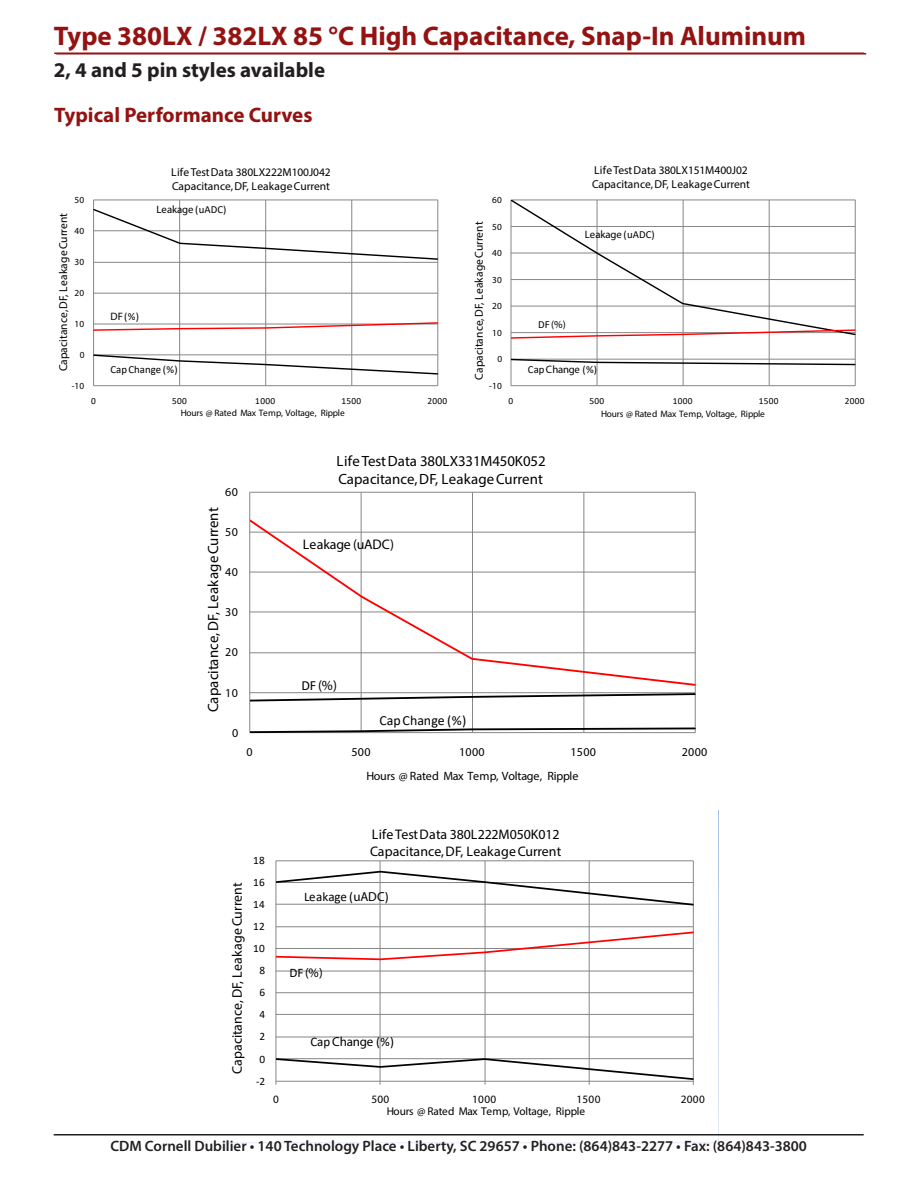
<style>
.page{position:relative;width:918px;height:1188px;background:#fff}
.page>*{position:absolute;margin:0;border:0;box-sizing:border-box;transform-origin:0 0}
.t1{font:700 27px "Myriad Pro";color:#931312}
.t2{font:700 21px "Myriad Pro";color:#231f20}
.t3{font:700 21px "Myriad Pro";color:#931312}
.t4{font:600 15px "Myriad Pro";color:#231f20}
.t5{font:14.85px/17.7px "Myriad Pro";color:#000}
.t6{font:13.95px/16.5px "Myriad Pro";color:#000}
.t7{font:13.95px "Calibri";color:#000}
.t8{font:13.05px "Calibri";letter-spacing:-.01em;color:#000}
.t9{font:13.05px "Myriad Pro";color:#000}
.t10{font:12px "Myriad Pro";letter-spacing:-.02em;color:#000}
.t11{font:12px "Myriad Pro";color:#000}
.t12{font:11.55px/13.6px "Myriad Pro";color:#000}
.t13{font:11.25px "Myriad Pro";letter-spacing:-.005em;color:#000}
.t14{font:11.25px "Calibri";letter-spacing:.03em;color:#000}
.t15{font:10.8px "Myriad Pro";letter-spacing:-.01em;color:#000}
.t16{font:10.8px "Calibri";color:#000}
.t17{font:9.3px "Myriad Pro";letter-spacing:-.01em;color:#000}
.t18{font:9.3px "Calibri";letter-spacing:.03em;color:#000}
.s1{font-family:"Calibri"}
.s2{font-family:"Myriad Pro"}
</style>
<div class="page">
<svg style="left:221px;top:810px;width:498px;height:333px"></svg>
<hr style="left:54px;top:52px;width:810px;height:2px;background:#931312">
<hr style="left:56px;top:53px;width:810px;height:2px;background:#931312">
<hr style="left:54px;top:1134px;width:810px;height:2px;background:#231f20">
<hr style="left:94px;top:385px;width:344px;height:1px;background:#868686">
<hr style="left:94px;top:293px;width:344px;height:1px;background:#868686">
<hr style="left:94px;top:262px;width:344px;height:1px;background:#868686">
<hr style="left:94px;top:200px;width:344px;height:1px;background:#868686">
<hr style="left:179px;top:200px;width:1px;height:186px;background:#868686">
<hr style="left:265px;top:200px;width:1px;height:186px;background:#868686">
<hr style="left:351px;top:200px;width:1px;height:186px;background:#868686">
<hr style="left:437px;top:200px;width:1px;height:186px;background:#868686">
<hr style="left:93px;top:200px;width:1px;height:186px;background:#868686">
<svg style="left:94px;top:208px;width:345px;height:53px"></svg>
<svg style="left:94px;top:321px;width:345px;height:11px"></svg>
<svg style="left:94px;top:354px;width:345px;height:21px"></svg>
<hr style="left:511px;top:385px;width:344px;height:1px;background:#868686">
<hr style="left:597px;top:200px;width:1px;height:186px;background:#868686">
<hr style="left:683px;top:200px;width:1px;height:186px;background:#868686">
<hr style="left:769px;top:200px;width:1px;height:186px;background:#868686">
<hr style="left:855px;top:200px;width:1px;height:186px;background:#868686">
<hr style="left:511px;top:200px;width:1px;height:186px;background:#868686">
<svg style="left:511px;top:200px;width:345px;height:129px"></svg>
<svg style="left:511px;top:329px;width:345px;height:10px"></svg>
<svg style="left:511px;top:358px;width:345px;height:8px"></svg>
<hr style="left:250px;top:492px;width:445px;height:1px;background:#868686">
<hr style="left:361px;top:492px;width:1px;height:241px;background:#868686">
<hr style="left:472px;top:492px;width:1px;height:241px;background:#868686">
<hr style="left:583px;top:492px;width:1px;height:241px;background:#868686">
<hr style="left:695px;top:492px;width:1px;height:241px;background:#868686">
<hr style="left:249px;top:492px;width:1px;height:241px;background:#868686">
<svg style="left:250px;top:518px;width:446px;height:169px"></svg>
<svg style="left:250px;top:692px;width:446px;height:10px"></svg>
<svg style="left:250px;top:727px;width:446px;height:7px"></svg>
<h1 class="t1" style="left:54px;top:18px;width:754px">Type 380LX / 382LX 85 °C High Capacitance, Snap-In Aluminum</h1>
<h2 class="t2" style="left:54px;top:57px;width:273px">2, 4 and 5 pin styles available</h2>
<h2 class="t3" style="left:54px;top:101px;width:260px">Typical Performance Curves</h2>
<p class="t17" style="left:75px;top:194px;width:11px">50</p>
<p class="t12" style="left:56px;top:371px;width:159px;rotate:-90deg">Capacitance, DF, Leakage Current</p>
<p class="t17" style="left:75px;top:225px;width:11px">40</p>
<p class="t17" style="left:75px;top:256px;width:11px">30</p>
<p class="t17" style="left:75px;top:287px;width:11px">20</p>
<p class="t17" style="left:75px;top:318px;width:11px">10</p>
<p class="t17" style="left:80px;top:349px;width:6px">0</p>
<p class="t17" style="left:72px;top:380px;width:14px">-10</p>
<p class="t12" style="left:171px;top:165px;width:161px">Life Test Data 380LX222M100J042<br>Capacitance, DF, Leakage Current</p>
<p class="t15" style="left:156px;top:203px;width:71px">Leakage <span class="s1">(uADC)</span></p>
<p class="t16" style="left:111px;top:309px;width:30px"><span class="s2">DF</span>(%)</p>
<p class="t16" style="left:111px;top:362px;width:69px">Cap Change (%)</p>
<p class="t18" style="left:91px;top:395px;width:6px">0</p>
<p class="t18" style="left:172px;top:395px;width:16px">500</p>
<p class="t18" style="left:255px;top:395px;width:21px">1000</p>
<p class="t18" style="left:341px;top:395px;width:21px">1500</p>
<p class="t18" style="left:427px;top:395px;width:21px">2000</p>
<p class="t17" style="left:181px;top:407px;width:165px">Hours @ Rated Max Temp, Voltage, Ripple</p>
<p class="t17" style="left:492px;top:194px;width:11px">60</p>
<p class="t12" style="left:472px;top:380px;width:159px;rotate:-90deg">Capacitance, DF, Leakage Current</p>
<p class="t17" style="left:492px;top:221px;width:11px">50</p>
<p class="t17" style="left:492px;top:247px;width:11px">40</p>
<p class="t17" style="left:492px;top:274px;width:11px">30</p>
<p class="t17" style="left:492px;top:301px;width:11px">20</p>
<p class="t17" style="left:492px;top:327px;width:11px">10</p>
<p class="t17" style="left:497px;top:354px;width:6px">0</p>
<p class="t17" style="left:489px;top:380px;width:14px">-10</p>
<p class="t12" style="left:592px;top:163px;width:159px">Life Test Data 380LX151M400J02<br>Capacitance, DF, Leakage Current</p>
<p class="t15" style="left:585px;top:228px;width:71px">Leakage <span class="s1">(uADC)</span></p>
<p class="t15" style="left:538px;top:318px;width:29px"><span class="s1">DF</span> (%)</p>
<p class="t16" style="left:528px;top:362px;width:71px">Cap<span class="s2">Change</span> (%)</p>
<p class="t18" style="left:509px;top:395px;width:6px">0</p>
<p class="t18" style="left:590px;top:395px;width:16px">500</p>
<p class="t18" style="left:673px;top:395px;width:21px">1000</p>
<p class="t18" style="left:759px;top:395px;width:21px">1500</p>
<p class="t18" style="left:845px;top:395px;width:21px">2000</p>
<p class="t17" style="left:601px;top:408px;width:165px">Hours @ Rated Max Temp, Voltage, Ripple</p>
<p class="t11" style="left:225px;top:485px;width:14px">60</p>
<p class="t5" style="left:204px;top:712px;width:206px;rotate:-90deg">Capacitance, DF, Leakage Current</p>
<p class="t11" style="left:225px;top:525px;width:14px">50</p>
<p class="t11" style="left:225px;top:565px;width:14px">40</p>
<p class="t11" style="left:225px;top:605px;width:14px">30</p>
<p class="t11" style="left:225px;top:645px;width:14px">20</p>
<p class="t11" style="left:225px;top:685px;width:14px">10</p>
<p class="t11" style="left:232px;top:725px;width:8px">0</p>
<p class="t5" style="left:337px;top:452px;width:211px">Life Test Data 380LX331M450K052<br>Capacitance, DF, Leakage Current</p>
<p class="t6" style="left:303px;top:536px;width:93px">Leakage (uADC)</p>
<p class="t6" style="left:301px;top:677px;width:37px"><span class="s1">DF</span> (%)</p>
<p class="t7" style="left:379px;top:710px;width:88px">Cap Change (%)</p>
<p class="t11" style="left:247px;top:745px;width:8px">0</p>
<p class="t11" style="left:351px;top:745px;width:21px">500</p>
<p class="t11" style="left:459px;top:745px;width:27px">1000</p>
<p class="t11" style="left:570px;top:745px;width:27px">1500</p>
<p class="t11" style="left:682px;top:745px;width:27px">2000</p>
<p class="t10" style="left:366px;top:769px;width:214px">Hours @ Rated Max Temp, Voltage, Ripple</p>
<p class="t6" style="left:229px;top:1074px;width:193px;rotate:-90deg">Capacitance, DF, Leakage Current</p>
<p class="t14" style="left:253px;top:853px;width:13px">18</p>
<p class="t14" style="left:253px;top:875px;width:13px">16</p>
<p class="t14" style="left:253px;top:897px;width:13px">14</p>
<p class="t14" style="left:253px;top:919px;width:13px">12</p>
<p class="t14" style="left:253px;top:941px;width:13px">10</p>
<p class="t14" style="left:260px;top:963px;width:7px">8</p>
<p class="t14" style="left:260px;top:985px;width:7px">6</p>
<p class="t14" style="left:260px;top:1007px;width:7px">4</p>
<p class="t14" style="left:260px;top:1029px;width:7px">2</p>
<p class="t14" style="left:260px;top:1051px;width:7px">0</p>
<p class="t14" style="left:256px;top:1073px;width:11px">-2</p>
<p class="t6" style="left:370px;top:826px;width:193px">Life Test Data 380L222M050K012<br>Capacitance, DF, Leakage Current</p>
<p class="t8" style="left:304px;top:888px;width:86px">Leakage (<span class="s2">uADC</span>)</p>
<p class="t9" style="left:290px;top:964px;width:35px"><span class="s1">DF</span> (%)</p>
<p class="t8" style="left:310px;top:1032px;width:85px">Cap<span class="s2">Change</span> (%)</p>
<p class="t13" style="left:273px;top:1092px;width:7px">0</p>
<p class="t13" style="left:371px;top:1092px;width:19px">500</p>
<p class="t13" style="left:472px;top:1092px;width:26px">1000</p>
<p class="t13" style="left:577px;top:1092px;width:26px">1500</p>
<p class="t13" style="left:681px;top:1092px;width:26px">2000</p>
<p class="t13" style="left:387px;top:1104px;width:200px">Hours @ Rated Max Temp, Voltage, Ripple</p>
<p class="t4" style="left:110px;top:1136px;width:698px">CDM Cornell Dubilier • 140 Technology Place • Liberty, SC 29657 • Phone: (864)843-2277 • Fax: (864)843-3800</p>
</div>
